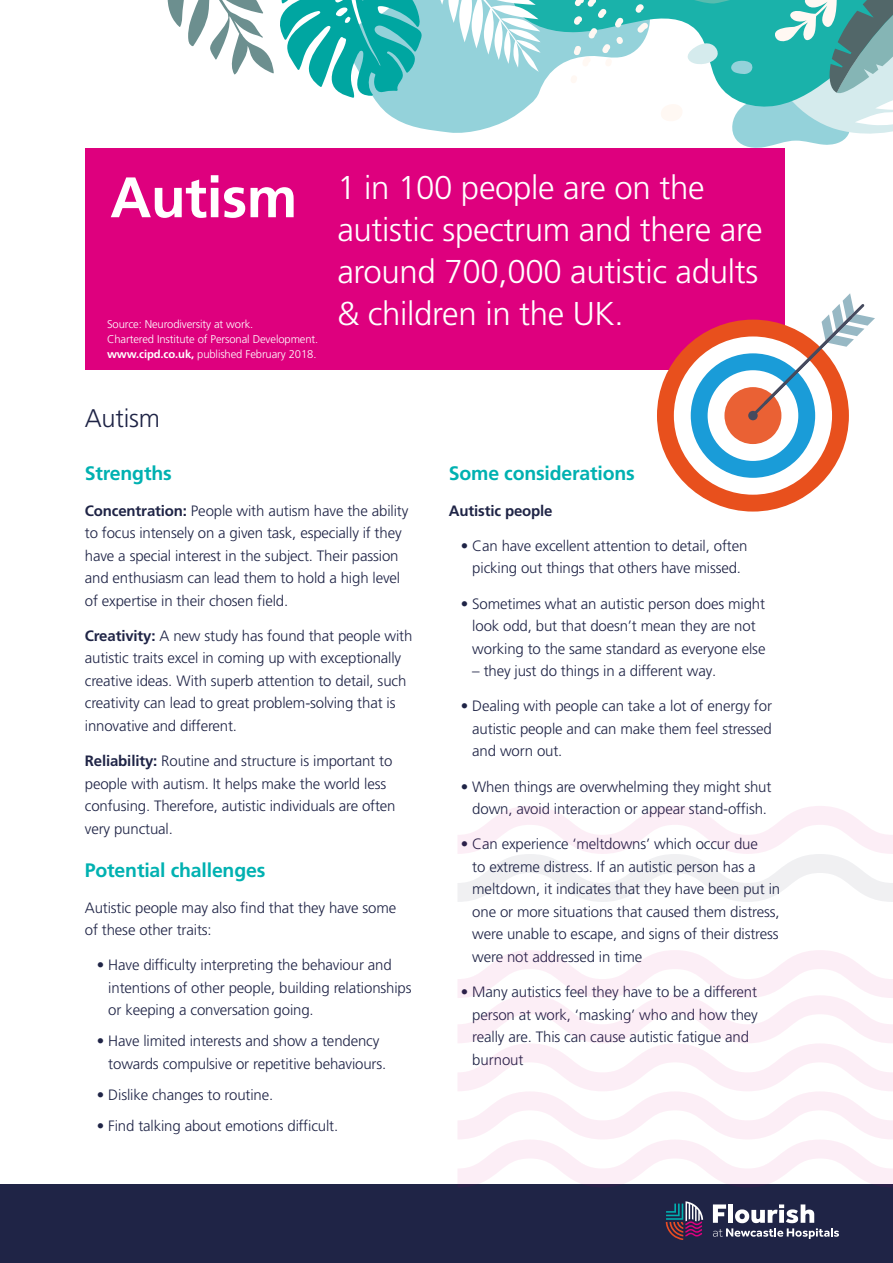
<style>
.page{position:relative;width:893px;height:1263px;background:#fff}
.page>*{position:absolute;margin:0;border:0;box-sizing:border-box;transform-origin:0 0}
.t1{font:700 57px "Frutiger LT Pro";letter-spacing:-.01em;color:#fff}
.t2{font:300 33px/42px "Frutiger LT Pro";letter-spacing:-.01em;color:#fff}
.t3{font:300 25.5px "Frutiger LT Pro";letter-spacing:-.01em;color:#1f2446}
.t4{font:700 19.5px "Frutiger LT Pro";letter-spacing:-.01em;color:#00b1b1}
.t5{font:300 15px/22.5px "Frutiger LT Pro";letter-spacing:-.01em;color:#1f2446}
.t6{font:700 15px "Frutiger LT Pro";letter-spacing:-.01em;color:#1f2446}
.t7{font:300 11.25px/15px "Frutiger LT Pro";letter-spacing:-.01em;color:#fff}
.s1{font-weight:700}
</style>
<div class="page">
<div style="left:85px;top:149px;width:699px;height:221px;background:#de007e"></div>
<div style="left:0;top:1184px;width:893px;height:79px;background:#1f2446"></div>
<svg style="left:713px;top:1204px;width:126px;height:35px"></svg>
<svg style="left:666px;top:1201px;width:37px;height:39px"></svg>
<svg style="left:458px;top:806px;width:435px;height:96px"></svg>
<svg style="left:458px;top:950px;width:435px;height:237px"></svg>
<svg style="left:167px;top:0;width:726px;height:199px"></svg>
<div style="left:657px;top:320px;width:192px;height:191px;background:#e8501d;border-radius:50%"></div>
<svg style="left:674px;top:293px;width:201px;height:202px"></svg>
<h1 class="t1" style="left:110px;top:163px;width:189px">Autism</h1>
<p class="t7" style="left:107px;top:316px;width:148px">Source: Neurodiversity at work.</p>
<p class="t7" style="left:107px;top:331px;width:213px">Chartered Institute of Personal Development. <span class="s1">www.cipd.co.uk,</span> published February 2018.</p>
<h3 class="t3" style="left:85px;top:403px;width:77px">Autism</h3>
<h2 class="t2" style="left:337px;top:167px;width:427px">1 in 100 people are on the autistic spectrum and there are around 700,000 autistic adults</h2>
<h2 class="t2" style="left:337px;top:293px;width:288px">&amp; children in the UK.</h2>
<h3 class="t4" style="left:85px;top:462px;width:88px">Strengths</h3>
<p class="t5" style="left:85px;top:499px;width:325px"><span class="s1">Concentration:</span> People with autism have the ability to focus intensely on a given task, especially if they have a special interest in the subject. Their passion and enthusiasm can lead them to hold a high level of expertise in their chosen field.</p>
<p class="t5" style="left:85px;top:624px;width:329px"><span class="s1">Creativity:</span> A new study has found that people with autistic traits excel in coming up with exceptionally creative ideas. With superb attention to detail, such creativity can lead to great problem-solving that is innovative and different.</p>
<p class="t5" style="left:85px;top:750px;width:312px"><span class="s1">Reliability:</span> Routine and structure is important to people with autism. It helps make the world less confusing. Therefore, autistic individuals are often very punctual.</p>
<h3 class="t4" style="left:85px;top:859px;width:182px">Potential challenges</h3>
<p class="t5" style="left:85px;top:896px;width:313px">Autistic people may also find that they have some of these other traits:</p>
<p class="t5" style="left:108px;top:954px;width:305px;text-indent:-11px">• Have difficulty interpreting the behaviour and intentions of other people, building relationships or keeping a conversation going.</p>
<p class="t5" style="left:108px;top:1030px;width:280px;text-indent:-11px">• Have limited interests and show a tendency towards compulsive or repetitive behaviours.</p>
<p class="t5" style="left:97px;top:1083px;width:178px">• Dislike changes to routine.</p>
<p class="t5" style="left:97px;top:1114px;width:243px">• Find talking about emotions difficult.</p>
<h3 class="t4" style="left:449px;top:462px;width:188px">Some considerations</h3>
<p class="t6" style="left:449px;top:501px;width:105px">Autistic people</p>
<p class="t5" style="left:461px;top:534px;width:288px;text-align:center">• Can have excellent attention to detail, often picking out things that others have missed.</p>
<p class="t5" style="left:472px;top:592px;width:295px;text-indent:-11px">• Sometimes what an autistic person does might look odd, but that doesn’t mean they are not working to the same standard as everyone else</p>
<p class="t5" style="left:472px;top:660px;width:246px">– they just do things in a different way.</p>
<p class="t5" style="left:472px;top:695px;width:301px;text-align:justify;text-indent:-11px">• Dealing with people can take a lot of energy for autistic people and can make them feel stressed and worn out.</p>
<p class="t5" style="left:461px;top:775px;width:312px;text-align:center">• When things are overwhelming they might shut down, avoid interaction or appear stand-offish.</p>
<p class="t5" style="left:472px;top:833px;width:309px;text-indent:-11px">• Can experience ‘meltdowns’ which occur due<br>to extreme distress. If an autistic person has a meltdown, it indicates that they have been put in one or more situations that caused them distress, were unable to escape, and signs of their distress were not addressed in time</p>
<p class="t5" style="left:472px;top:981px;width:287px;text-indent:-11px">• Many autistics feel they have to be a different person at work, ‘masking’ who and how they really are. This can cause autistic fatigue and burnout</p>
</div>
